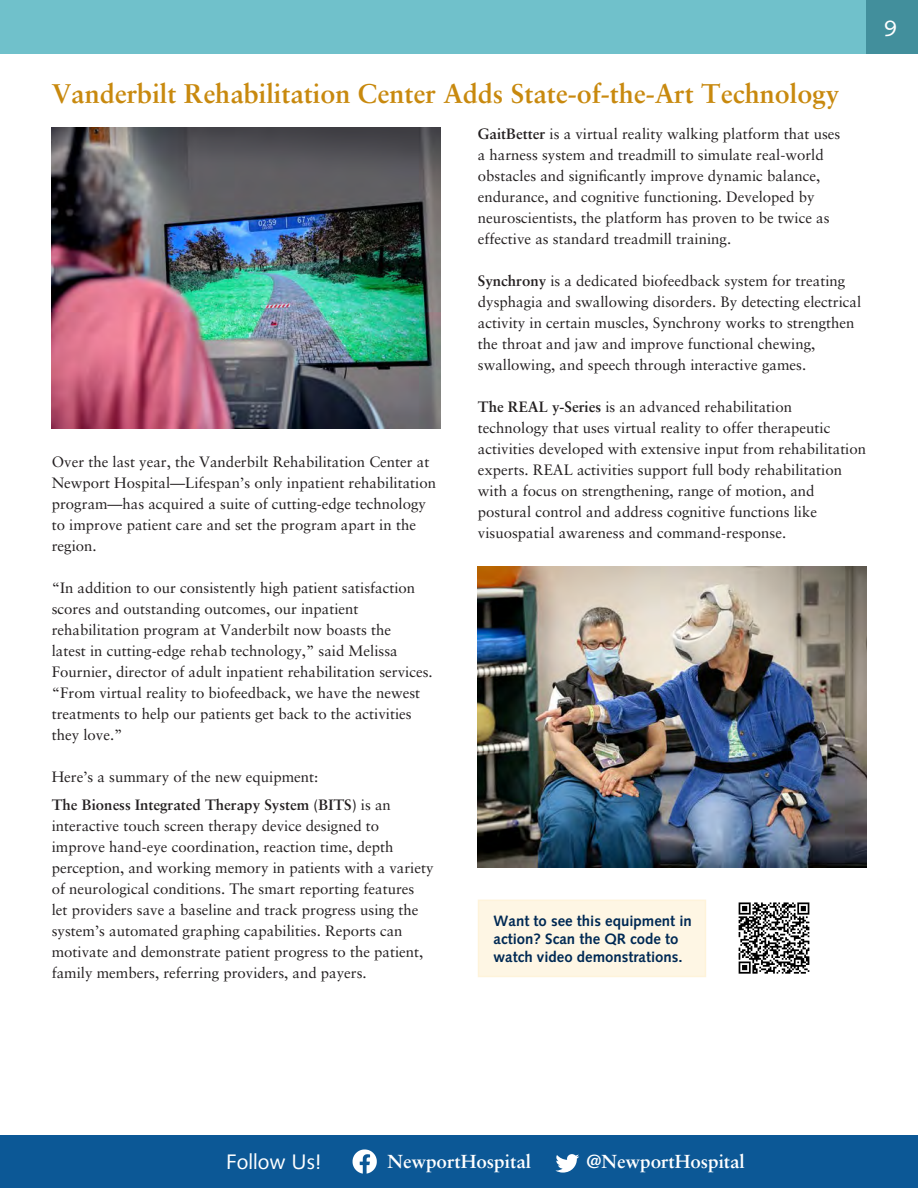
<style>
.page{position:relative;width:918px;height:1188px;background:#fff}
.page>*{position:absolute;margin:0;border:0;box-sizing:border-box;transform-origin:0 0}
.t1{font:700 27px "Sabon";color:#c8890e}
.t2{font:22.5px "Syntax";color:#fff}
.t3{font:21px "Syntax";color:#fff}
.t4{font:700 18.9px "Sabon";color:#fff}
.t5{font:15px/21px "Sabon";color:#231f20}
.t6{font:700 15px/18px "Syntax";color:#002954}
.s1{font-weight:700}
</style>
<div class="page">
<div style="left:478px;top:900px;width:228px;height:77px;background:#fef6e4"></div>
<div style="left:0;top:0;width:918px;height:54px;background:#70c1cb"></div>
<div style="left:866px;top:0;width:52px;height:54px;background:#428f9c"></div>
<img style="left:52px;top:128px;width:388px;height:301px">
<img style="left:478px;top:567px;width:388px;height:301px">
<img style="left:738px;top:902px;width:72px;height:72px">
<div style="left:0;top:1136px;width:918px;height:52px;background:#0c5896"></div>
<svg style="left:353px;top:1149px;width:24px;height:25px"></svg>
<svg style="left:555px;top:1154px;width:24px;height:19px"></svg>
<h2 class="t1" style="left:52px;top:77px;width:789px">Vanderbilt Rehabilitation Center Adds State-of-the-Art Technology</h2>
<p class="t5" style="left:52px;top:451px;width:386px">Over the last year, the Vanderbilt Rehabilitation Center at Newport Hospital—Lifespan’s only inpatient rehabilitation program—has acquired a suite of cutting-edge technology to improve patient care and set the program apart in the region.</p>
<p class="t5" style="left:52px;top:577px;width:382px">“In addition to our consistently high patient satisfaction scores and outstanding outcomes, our inpatient rehabilitation program at Vanderbilt now boasts the<br>latest in cutting-edge rehab technology,” said Melissa Fournier, director of adult inpatient rehabilitation services. “From virtual reality to biofeedback, we have the newest treatments to help our patients get back to the activities they love.”</p>
<p class="t5" style="left:52px;top:766px;width:268px">Here’s a summary of the new equipment:</p>
<p class="t5" style="left:52px;top:794px;width:383px"><span class="s1">The Bioness Integrated Therapy System (BITS)</span> is an interactive touch screen therapy device designed to improve hand-eye coordination, reaction time, depth perception, and working memory in patients with a variety of neurological conditions. The smart reporting features let providers save a baseline and track progress using the system’s automated graphing capabilities. Reports can motivate and demonstrate patient progress to the patient, family members, referring providers, and payers.</p>
<p class="t5" style="left:478px;top:124px;width:364px"><span class="s1">GaitBetter</span> is a virtual reality walking platform that uses a harness system and treadmill to simulate real-world obstacles and signifcantly improve dynamic balance, endurance, and cognitive functioning. Developed by neuroscientists, the platform has proven to be twice as effective as standard treadmill training.</p>
<p class="t5" style="left:478px;top:271px;width:385px"><span class="s1">Synchrony</span> is a dedicated biofeedback system for treating dysphagia and swallowing disorders. By detecting electrical activity in certain muscles, Synchrony works to strengthen the throat and jaw and improve functional chewing, swallowing, and speech through interactive games.</p>
<p class="t5" style="left:478px;top:397px;width:390px"><span class="s1">The REAL y-Series</span> is an advanced rehabilitation technology that uses virtual reality to offer therapeutic activities developed with extensive input from rehabilitation experts. REAL activities support full body rehabilitation with a focus on strengthening, range of motion, and postural control and address cognitive functions like visuospatial awareness and command-response.</p>
<p class="t6" style="left:494px;top:912px;width:200px">Want to see this equipment in action? Scan the QR code to watch video demonstrations.</p>
<p class="t2" style="left:885px;top:15px;width:14px">9</p>
<p class="t3" style="left:226px;top:1150px;width:97px">Follow Us!</p>
<p class="t4" style="left:387px;top:1150px;width:145px">NewportHospital</p>
<p class="t4" style="left:586px;top:1150px;width:160px">@NewportHospital</p>
</div>
